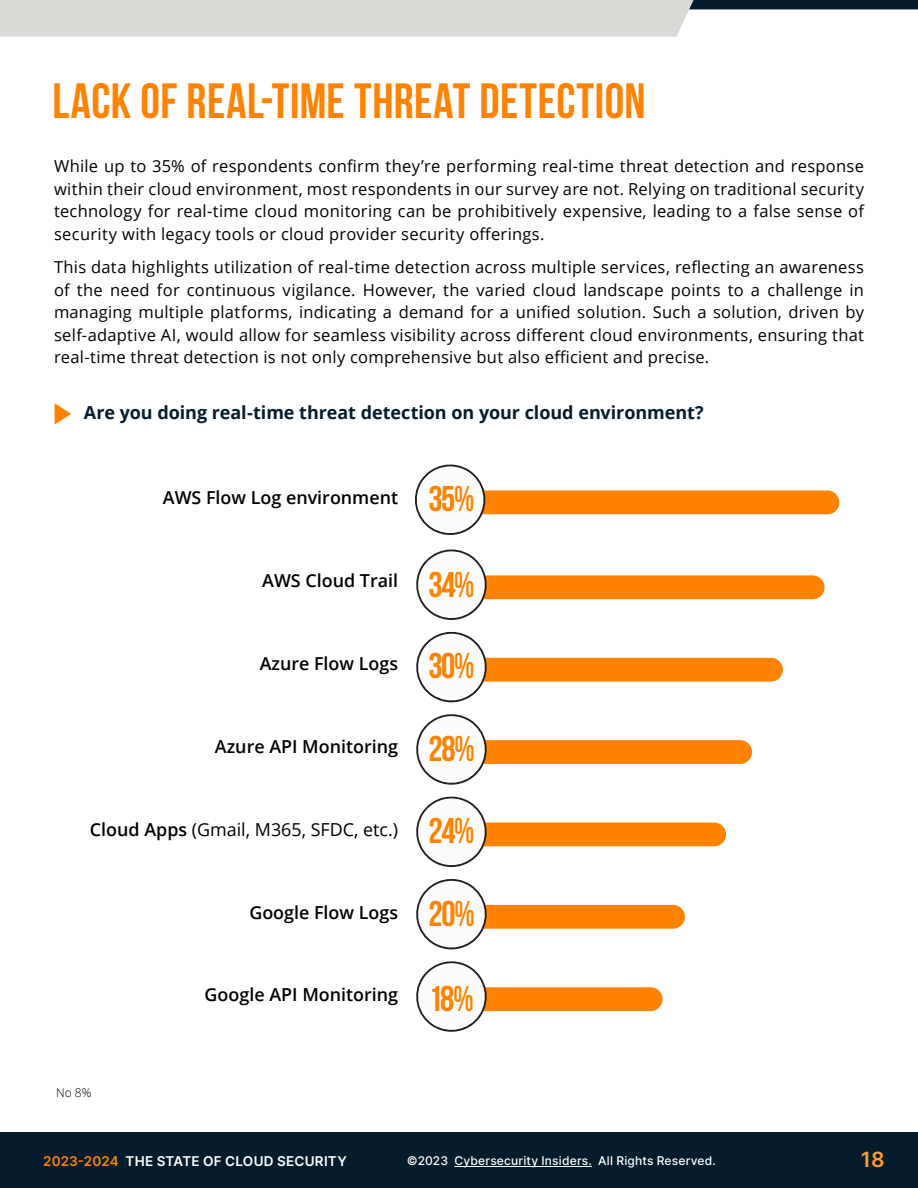
<style>
.page{position:relative;width:918px;height:1188px;background:#fff}
.page>*{position:absolute;margin:0;border:0;box-sizing:border-box;transform-origin:0 0}
.t1{font:49.5px "Bebas Neue";letter-spacing:.01em;color:#ff8200}
.t2{font:35.85px "Bebas Neue";letter-spacing:-.03em;color:#ff8200}
.t3{font:600 21px "Inter";color:#ff9b33}
.t4{font:700 18px "Open Sans";letter-spacing:-.005em;color:#051c2c}
.t5{font:600 17.85px "Open Sans";color:#000}
.t6{font:17.85px "Open Sans";color:#000}
.t7{font:16.5px/22.5px "Open Sans";letter-spacing:.015em;color:#000;text-align:justify}
.t8{font:600 13.5px "Inter";letter-spacing:.01em;color:#fff}
.t9{font:500 12px "Inter";letter-spacing:.02em;color:#fff}
.t10{font:300 12px "Open Sans";color:#000}
.s1{font-weight:600}
.s2{color:#ff8200}
</style>
<div class="page">
<div style="left:0;top:1132px;width:918px;height:56px;background:#051c2c"></div>
<hr style="left:454px;top:1166px;width:138px;height:1px;background:#fff">
<svg style="left:0;top:0;width:918px;height:37px"></svg>
<svg style="left:55px;top:404px;width:16px;height:20px"></svg>
<div style="left:458px;top:490px;width:381px;height:24px;background:#ff8200;border-radius:12px"></div>
<svg style="left:415px;top:464px;width:75px;height:71px"></svg>
<div style="left:458px;top:575px;width:367px;height:24px;background:#ff8200;border-radius:12px"></div>
<div style="left:458px;top:658px;width:325px;height:24px;background:#ff8200;border-radius:12px"></div>
<div style="left:458px;top:740px;width:294px;height:24px;background:#ff8200;border-radius:12px"></div>
<div style="left:458px;top:823px;width:268px;height:23px;background:#ff8200;border-radius:12px"></div>
<div style="left:458px;top:905px;width:227px;height:24px;background:#ff8200;border-radius:12px"></div>
<div style="left:458px;top:987px;width:205px;height:24px;background:#ff8200;border-radius:12px"></div>
<svg style="left:416px;top:549px;width:76px;height:483px"></svg>
<h1 class="t1" style="left:52px;top:74px;width:595px">LACK OF REAL-TIME THREAT DETECTION</h1>
<p class="t7" style="left:54px;top:155px;width:812px">While up to 35% of respondents confirm they’re performing real-time threat detection and response within their cloud environment, most respondents in our survey are not. Relying on traditional security technology for real-time cloud monitoring can be prohibitively expensive, leading to a false sense of security with legacy tools or cloud provider security offerings.</p>
<p class="t7" style="left:54px;top:256px;width:812px">This data highlights utilization of real-time detection across multiple services, reflecting an awareness of the need for continuous vigilance. However, the varied cloud landscape points to a challenge in managing multiple platforms, indicating a demand for a unified solution. Such a solution, driven by self-adaptive AI, would allow for seamless visibility across different cloud environments, ensuring that real-time threat detection is not only comprehensive but also efficient and precise.</p>
<p class="t4" style="left:84px;top:400px;width:621px">Are you doing real-time threat detection on your cloud environment?</p>
<p class="t5" style="left:163px;top:485px;width:237px">AWS Flow Log environment</p>
<h2 class="t2" style="left:428px;top:479px;width:48px">35%</h2>
<p class="t5" style="left:262px;top:568px;width:137px">AWS Cloud Trail</p>
<h2 class="t2" style="left:428px;top:565px;width:48px">34%</h2>
<p class="t5" style="left:260px;top:651px;width:140px">Azure Flow Logs</p>
<h2 class="t2" style="left:428px;top:646px;width:48px">30%</h2>
<p class="t5" style="left:215px;top:734px;width:185px">Azure API Monitoring</p>
<h2 class="t2" style="left:428px;top:729px;width:48px">28%</h2>
<p class="t6" style="left:90px;top:817px;width:310px"><span class="s1">Cloud Apps</span> (Gmail, M365, SFDC, etc.)</p>
<h2 class="t2" style="left:428px;top:811px;width:47px">24%</h2>
<p class="t5" style="left:249px;top:900px;width:150px">Google Flow Logs</p>
<h2 class="t2" style="left:428px;top:894px;width:48px">20%</h2>
<p class="t5" style="left:205px;top:983px;width:195px">Google API Monitoring</p>
<h2 class="t2" style="left:428px;top:978px;width:47px">18%</h2>
<p class="t10" style="left:56px;top:1084px;width:37px">No 8%</p>
<p class="t8" style="left:43px;top:1151px;width:305px"><span class="s2">2023-2024</span> THE STATE OF CLOUD SECURITY</p>
<p class="t9" style="left:407px;top:1151px;width:310px">©2023 Cybersecurity Insiders. All Rights Reserved.</p>
<p class="t3" style="left:861px;top:1144px;width:25px">18</p>
</div>
